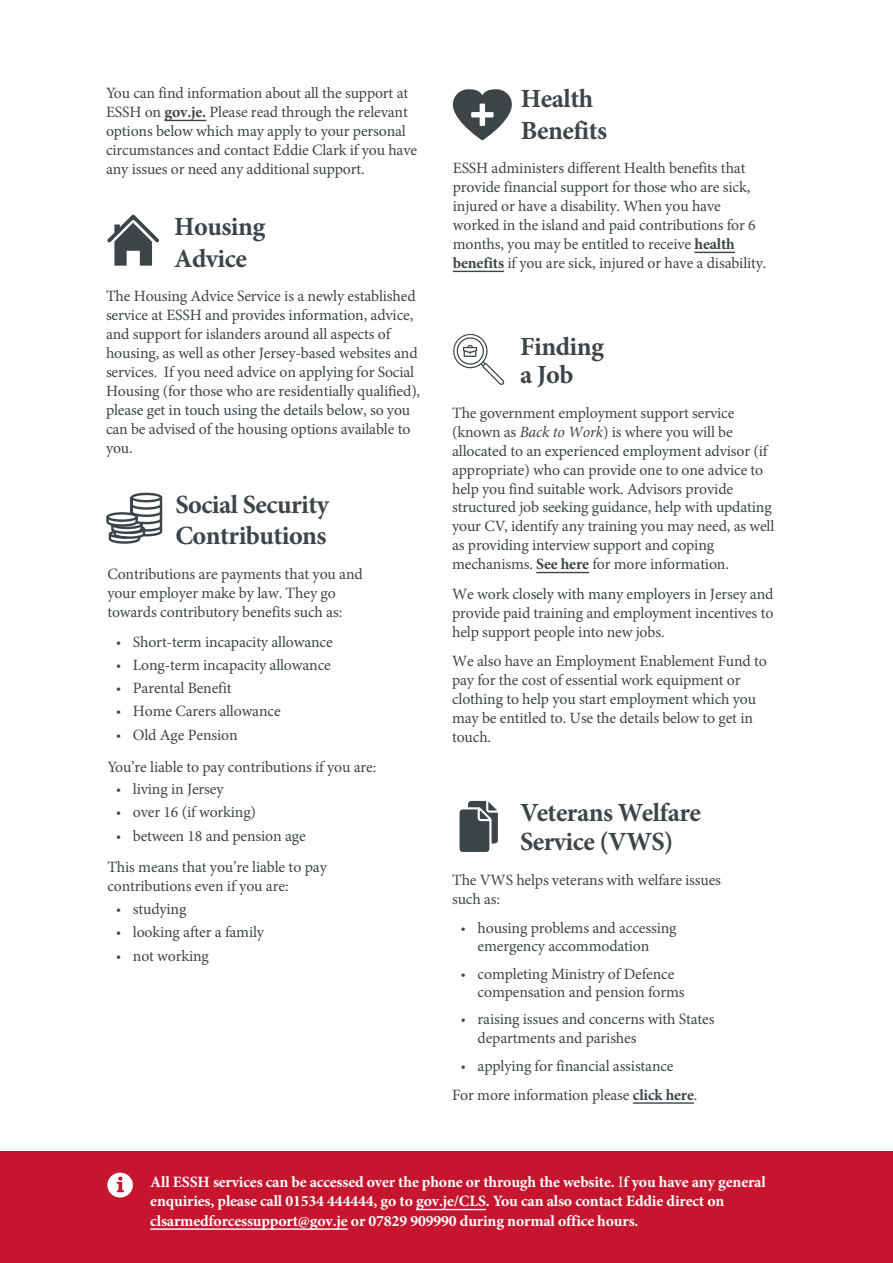
<style>
.page{position:relative;width:893px;height:1263px;background:#fff}
.page>*{position:absolute;margin:0;border:0;box-sizing:border-box;transform-origin:0 0}
.t1{font:700 26.25px/32.1px "Minion Pro";letter-spacing:-.02em;color:#3d4549}
.t2{font:15.75px/18.9px "Minion Pro";letter-spacing:-.01em;color:#3d4549}
.t3{font:700 15.75px/19.5px "Minion Pro";letter-spacing:-.01em;color:#fff}
.s1{font-weight:700}
.s2{font-family:"Proxima Nova"}
.s3{font-style:italic}
.s4{font-weight:400}
</style>
<div class="page">
<hr style="left:453px;top:271px;width:51px;height:1px;background:#3d4549">
<hr style="left:694px;top:252px;width:41px;height:1px;background:#3d4549">
<hr style="left:536px;top:572px;width:53px;height:1px;background:#3d4549">
<hr style="left:633px;top:1102px;width:61px;height:2px;background:#3d4549">
<div style="left:0;top:1152px;width:893px;height:111px;background:#c6152f"></div>
<hr style="left:150px;top:1228px;width:198px;height:2px;background:#fff">
<hr style="left:416px;top:1209px;width:70px;height:1px;background:#fff">
<svg style="left:107px;top:1173px;width:26px;height:24px"></svg>
<hr style="left:164px;top:120px;width:42px;height:1px;background:#3d4549">
<svg style="left:453px;top:89px;width:59px;height:51px"></svg>
<svg style="left:453px;top:333px;width:52px;height:52px"></svg>
<svg style="left:107px;top:214px;width:52px;height:52px"></svg>
<svg style="left:106px;top:493px;width:56px;height:51px"></svg>
<svg style="left:460px;top:801px;width:38px;height:51px;background:#656b6e"></svg>
<p class="t2" style="left:106px;top:84px;width:313px">You can find information about all the support at ESSH on <span class="s1">gov.je.</span> Please read through the relevant options below which may apply to your personal circumstances and contact Eddie Clark if you have any issues or need any additional support.</p>
<h1 class="t1" style="left:174px;top:210px;width:93px">Housing<br>Advice</h1>
<p class="t2" style="left:106px;top:287px;width:316px">The Housing Advice Service is a newly established service at ESSH and provides information, advice, and support for islanders around all aspects of housing, as well as other Jersey-based websites and services. If you need advice on applying for Social Housing (for those who are residentially qualified), please get in touch using the details below, so you can be advised of the housing options available to you.</p>
<h1 class="t1" style="left:175px;top:488px;width:155px;line-height:31.5px">Social Security<br>Contributions</h1>
<p class="t2" style="left:107px;top:565px;width:257px">Contributions are payments that you and your employer make by law. They go towards contributory benefits such as:</p>
<p class="t2" style="left:116px;top:632px;width:218px"><span class="s2">•</span> Short-term incapacity allowance</p>
<p class="t2" style="left:116px;top:655px;width:217px"><span class="s2">•</span> Long-term incapacity allowance</p>
<p class="t2" style="left:116px;top:678px;width:117px"><span class="s2">•</span> Parental Benefit</p>
<p class="t2" style="left:116px;top:702px;width:166px"><span class="s2">•</span> Home Carers allowance</p>
<p class="t2" style="left:107px;top:719px;width:270px;line-height:31.7px;text-indent:9px"><span class="s2">•</span> Old Age Pension<br>You’re liable to pay contributions if you are:</p>
<p class="t2" style="left:116px;top:780px;width:109px"><span class="s2">•</span> living in Jersey</p>
<p class="t2" style="left:116px;top:803px;width:142px"><span class="s2">•</span> over 16 (if working)</p>
<p class="t2" style="left:107px;top:820px;width:221px;line-height:31px;text-indent:9px"><span class="s2">•</span> between 18 and pension age<br>This means that you’re liable to pay</p>
<p class="t2" style="left:107px;top:876px;width:183px">contributions even if you are:</p>
<p class="t2" style="left:116px;top:900px;width:72px"><span class="s2">•</span> studying</p>
<p class="t2" style="left:116px;top:923px;width:150px"><span class="s2">•</span> looking after a family</p>
<p class="t2" style="left:116px;top:947px;width:95px"><span class="s2">•</span> not working</p>
<h1 class="t1" style="left:521px;top:82px;width:88px">Health<br>Benefits</h1>
<p class="t2" style="left:453px;top:159px;width:315px">ESSH administers different Health benefits that provide financial support for those who are sick, injured or have a disability. When you have worked in the island and paid contributions for 6 months, you may be entitled to receive <span class="s1">health benefits</span> if you are sick, injured or have a disability.</p>
<h1 class="t1" style="left:520px;top:332px;width:85px;line-height:28.5px">Finding a Job</h1>
<p class="t2" style="left:452px;top:403px;width:324px">The government employment support service (known as <span class="s3">Back to Work</span>) is where you will be allocated to an experienced employment advisor (if appropriate) who can provide one to one advice to help you find suitable work. Advisors provide structured job seeking guidance, help with updating your CV, identify any training you may need, as well as providing interview support and coping mechanisms. <span class="s1">See here</span> for more information.</p>
<p class="t2" style="left:452px;top:584px;width:323px;text-align:justify">We work closely with many employers in Jersey and provide paid training and employment incentives to help support people into new jobs.</p>
<p class="t2" style="left:452px;top:652px;width:316px">We also have an Employment Enablement Fund to pay for the cost of essential work equipment or clothing to help you start employment which you may be entitled to. Use the details below to get in touch.</p>
<h1 class="t1" style="left:520px;top:798px;width:182px;line-height:28.5px">Veterans Welfare<br>Service (VWS)</h1>
<p class="t2" style="left:452px;top:870px;width:270px">The VWS helps veterans with welfare issues such as:</p>
<p class="t2" style="left:478px;top:919px;width:200px;line-height:18.3px;text-indent:-17px"><span class="s2">•</span> housing problems and accessing emergency accommodation</p>
<p class="t2" style="left:478px;top:964px;width:208px;line-height:18.3px;text-indent:-17px"><span class="s2">•</span> completing Ministry of Defence compensation and pension forms</p>
<p class="t2" style="left:478px;top:1010px;width:238px;line-height:18.3px;text-indent:-17px"><span class="s2">•</span> raising issues and concerns with States departments and parishes</p>
<p class="t2" style="left:452px;top:1051px;width:247px;line-height:29.2px;text-indent:9px"><span class="s2">•</span> applying for financial assistance<br>For more information please <span class="s1">click here</span>.</p>
<p class="t3" style="left:150px;top:1172px;width:617px">All ESSH services can be accessed over the phone or through the website. <span class="s4">I</span>f you have any general enquiries, please call 01534 444444, go to gov.je/CLS. You can also contact Eddie direct on clsarmedforcessupport@gov.je or 07829 909990 during normal office hours.</p>
</div>
